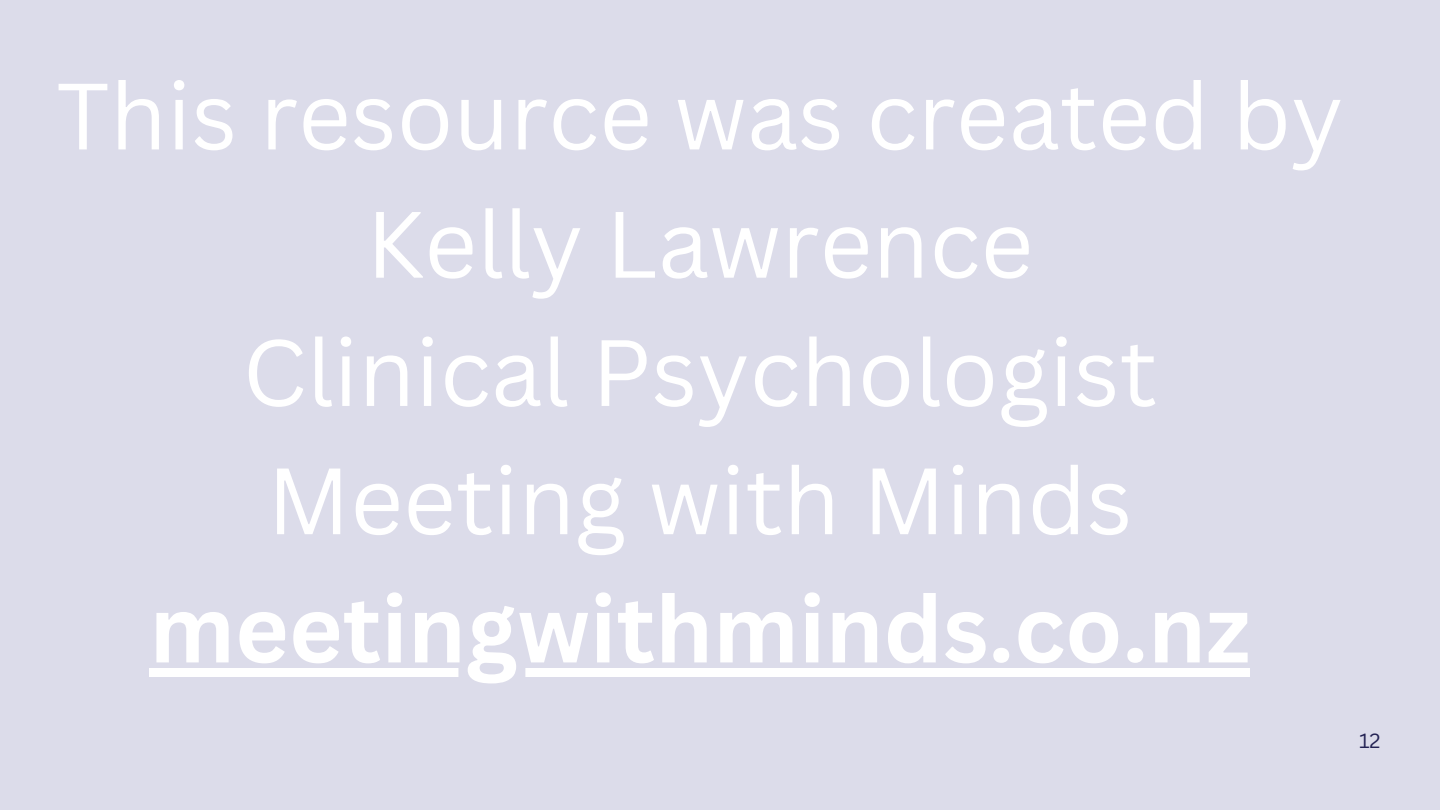
<style>
.page{position:relative;width:1440px;height:810px;background:#dcdcea}
.page>*{position:absolute;margin:0;border:0;box-sizing:border-box;transform-origin:0 0}
.t1{font:92px/128.2px "Canva Sans";color:#fff;text-align:center}
.t2{font:700 92px "Canva Sans";color:#fff}
.t3{font:20px "Canva Sans";color:#232253}
</style>
<div class="page">
<div style="left:149px;top:668px;width:1101px;height:9px;background:#fff"></div>
<h1 class="t1" style="left:56px;top:50px;width:1289px">This resource was created by<br>Kelly Lawrence<br>Clinical Psychologist<br>Meeting with Minds</h1>
<p class="t2" style="left:149px;top:564px;width:1102px">meetingwithminds.co.nz</p>
<p class="t3" style="left:1359px;top:727px;width:23px">12</p>
</div>
